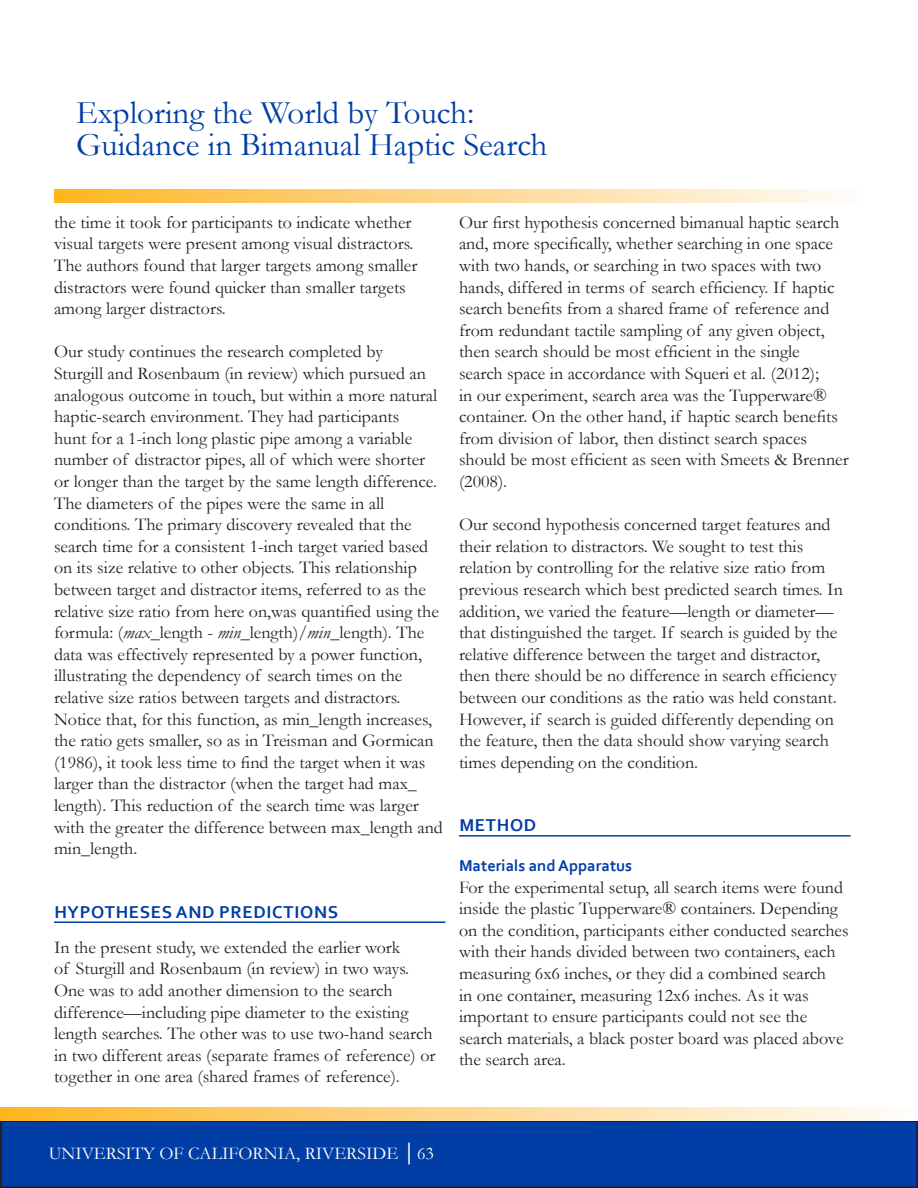
<style>
.page{position:relative;width:918px;height:1188px;background:#fff}
.page>*{position:absolute;margin:0;border:0;box-sizing:border-box;transform-origin:0 0}
.Figure-Table_Styles{font:33px/31.5px "Garamond";color:#003da5}
.Normal_Paragraph_Text_2{font:18px/21.6px "Garamond";color:#231f20}
.t1{font:18px "Garamond";color:#fff}
.Section_Headers{font:700 18px "Corbel";letter-spacing:.04em;color:#003da5}
.Sub-Section_Headers{font:700 16.5px "Corbel";color:#003da5}
.s1{font-style:italic}
</style>
<div class="page">
<div style="left:1px;top:1121px;width:916px;height:66px;background:#003da5"></div>
<div style="left:0;top:1120px;width:918px;height:68px;border:2px solid #231f20"></div>
<svg style="left:917px;top:1120px;width:1px;height:68px"></svg>
<svg style="left:54px;top:189px;width:783px;height:13px"></svg>
<svg style="left:0;top:1107px;width:887px;height:13px"></svg>
<hr style="left:54px;top:921px;width:392px;height:2px;background:#003da5">
<hr style="left:459px;top:835px;width:391px;height:2px;background:#003da5">
<p class="Figure-Table_Styles" style="left:76px;top:96px;width:473px">Exploring the World by Touch:<br>Guidance in Bimanual Haptic Search</p>
<p class="Normal_Paragraph_Text_2" style="left:54px;top:211px;width:365px">the time it took for participants to indicate whether visual targets were present among visual distractors.<br>The authors found that larger targets among smaller distractors were found quicker than smaller targets among larger distractors.</p>
<p class="Normal_Paragraph_Text_2" style="left:54px;top:340px;width:390px">Our study continues the research completed by<br>Sturgill and Rosenbaum (in review) which pursued an analogous outcome in touch, but within a more natural haptic-search environment. They had participants<br>hunt for a 1-inch long plastic pipe among a variable number of distractor pipes, all of which were shorter or longer than the target by the same length difference.<br>The diameters of the pipes were the same in all conditions. The primary discovery revealed that the search time for a consistent 1-inch target varied based on its size relative to other objects. This relationship between target and distractor items, referred to as the relative size ratio from here on,was quantified using the formula: (<span class="s1">max</span>_length - <span class="s1">min</span>_length)/<span class="s1">min</span>_length). The data was effectively represented by a power function, illustrating the dependency of search times on the relative size ratios between targets and distractors.<br>Notice that, for this function, as min_length increases, the ratio gets smaller, so as in Treisman and Gormican (1986), it took less time to find the target when it was larger than the distractor (when the target had max_ length). This reduction of the search time was larger with the greater the difference between max_length and min_length.</p>
<p class="Section_Headers" style="left:54px;top:900px;width:285px">HYPOTHESES AND PREDICTIONS</p>
<p class="Normal_Paragraph_Text_2" style="left:54px;top:936px;width:383px">In the present study, we extended the earlier work<br>of Sturgill and Rosenbaum (in review) in two ways.<br>One was to add another dimension to the search difference—including pipe diameter to the existing length searches. The other was to use two-hand search in two different areas (separate frames of reference) or together in one area (shared frames of reference).</p>
<p class="Normal_Paragraph_Text_2" style="left:459px;top:211px;width:391px">Our first hypothesis concerned bimanual haptic search and, more specifically, whether searching in one space with two hands, or searching in two spaces with two hands, differed in terms of search efficiency. If haptic search benefits from a shared frame of reference and from redundant tactile sampling of any given object, then search should be most efficient in the single<br>search space in accordance with Squeri et al. (2012);<br>in our experiment, search area was the Tupperware® container. On the other hand, if haptic search benefits from division of labor, then distinct search spaces should be most efficient as seen with Smeets &amp; Brenner (2008).</p>
<p class="Normal_Paragraph_Text_2" style="left:459px;top:513px;width:385px">Our second hypothesis concerned target features and their relation to distractors. We sought to test this relation by controlling for the relative size ratio from previous research which best predicted search times. In addition, we varied the feature—length or diameter— that distinguished the target. If search is guided by the relative difference between the target and distractor, then there should be no difference in search efficiency between our conditions as the ratio was held constant.<br>However, if search is guided differently depending on the feature, then the data should show varying search times depending on the condition.</p>
<p class="Section_Headers" style="left:459px;top:814px;width:79px">METHOD</p>
<p class="Sub-Section_Headers" style="left:459px;top:855px;width:175px">Materials and Apparatus</p>
<p class="Normal_Paragraph_Text_2" style="left:459px;top:876px;width:391px">For the experimental setup, all search items were found inside the plastic Tupperware® containers. Depending on the condition, participants either conducted searches with their hands divided between two containers, each measuring 6x6 inches, or they did a combined search<br>in one container, measuring 12x6 inches. As it was important to ensure participants could not see the search materials, a black poster board was placed above the search area.</p>
<p class="t1" style="left:49px;top:1141px;width:387px">UNIVERSITY OF CALIFORNIA, RIVERSIDE │63</p>
</div>
